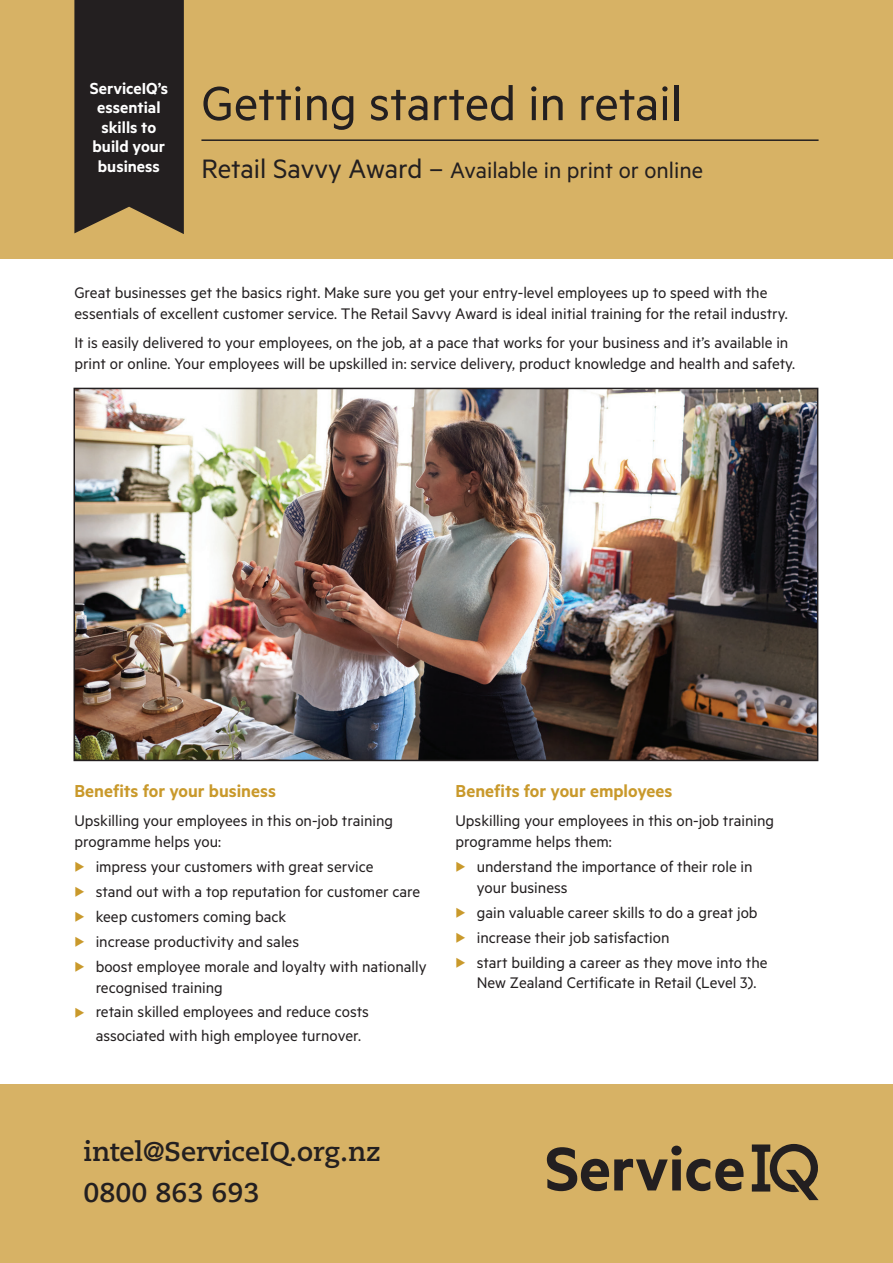
<style>
.page{position:relative;width:893px;height:1263px;background:#fff}
.page>*{position:absolute;margin:0;border:0;box-sizing:border-box;transform-origin:0 0}
.t1{font:54px "Metric";color:#231f20}
.t2{font:700 27px/41px "Caecilia LT Pro 75";color:#231f20}
.t3{font:25.2px "Metric";color:#231f20}
.t4{font:600 19.5px "Metric";color:#c9992b}
.t5{font:600 18px/19.5px "Metric";color:#fff;text-align:center}
.t6{font:17.25px/20.7px "Metric";color:#231f20}
.s1{font-size:30px}
.s2{color:#c9992b}
</style>
<div class="page">
<div style="left:0;top:0;width:893px;height:258px;background:#d7b265"></div>
<hr style="left:201px;top:139px;width:618px;height:2px;background:#231f20">
<svg style="left:74px;top:0;width:110px;height:234px;background:#2f2824"></svg>
<img style="left:77px;top:391px;width:738px;height:367px">
<div style="left:74px;top:388px;width:744px;height:373px;border:2px solid #231f20"></div>
<div style="left:0;top:1084px;width:893px;height:179px;background:#d7b265"></div>
<svg style="left:547px;top:1145px;width:196px;height:46px"></svg>
<svg style="left:751px;top:1143px;width:68px;height:58px"></svg>
<p class="t5" style="left:90px;top:78px;width:80px">ServiceIQ’s essential skills to build your business</p>
<h1 class="t1" style="left:201px;top:72px;width:482px">Getting started in retail</h1>
<h3 class="t3" style="left:201px;top:155px;width:503px"><span class="s1">Retail Savvy Award –</span> Available in print or online</h3>
<p class="t6" style="left:74px;top:282px;width:715px">Great businesses get the basics right. Make sure you get your entry-level employees up to speed with the essentials of excellent customer service. The Retail Savvy Award is ideal initial training for the retail industry.</p>
<p class="t6" style="left:74px;top:331px;width:722px">It is easily delivered to your employees, on the job, at a pace that works for your business and it’s available in print or online. Your employees will be upskilled in: service delivery, product knowledge and health and safety.</p>
<p class="t4" style="left:74px;top:779px;width:203px">Benefits for your business</p>
<p class="t6" style="left:74px;top:810px;width:320px">Upskilling your employees in this on-job training programme helps you:</p>
<p class="t6" style="left:74px;top:856px;width:301px"><span class="s2">◆</span> impress your customers with great service</p>
<p class="t6" style="left:74px;top:881px;width:347px"><span class="s2">◆</span> stand out with a top reputation for customer care</p>
<p class="t6" style="left:74px;top:905px;width:213px"><span class="s2">◆</span> keep customers coming back</p>
<p class="t6" style="left:74px;top:930px;width:226px"><span class="s2">◆</span> increase productivity and sales</p>
<p class="t6" style="left:96px;top:955px;width:332px;text-indent:-21px"><span class="s2">◆</span> boost employee morale and loyalty with nationally recognised training</p>
<p class="t6" style="left:96px;top:1000px;width:275px;line-height:23.4px;text-indent:-21px"><span class="s2">◆</span> retain skilled employees and reduce costs associated with high employee turnover.</p>
<p class="t4" style="left:455px;top:779px;width:219px">Benefits for your employees</p>
<p class="t6" style="left:455px;top:810px;width:320px">Upskilling your employees in this on-job training programme helps them:</p>
<p class="t6" style="left:477px;top:856px;width:277px;text-indent:-21px"><span class="s2">◆</span> understand the importance of their role in your business</p>
<p class="t6" style="left:455px;top:901px;width:304px"><span class="s2">◆</span> gain valuable career skills to do a great job</p>
<p class="t6" style="left:455px;top:926px;width:216px"><span class="s2">◆</span> increase their job satisfaction</p>
<p class="t6" style="left:455px;top:951px;width:314px;text-align:center"><span class="s2">◆</span> start building a career as they move into the<br>New Zealand Certificate in Retail (Level 3).</p>
<h2 class="t2" style="left:84px;top:1130px;width:298px">intel@ServiceIQ.org.nz<br>0800 863 693</h2>
</div>
